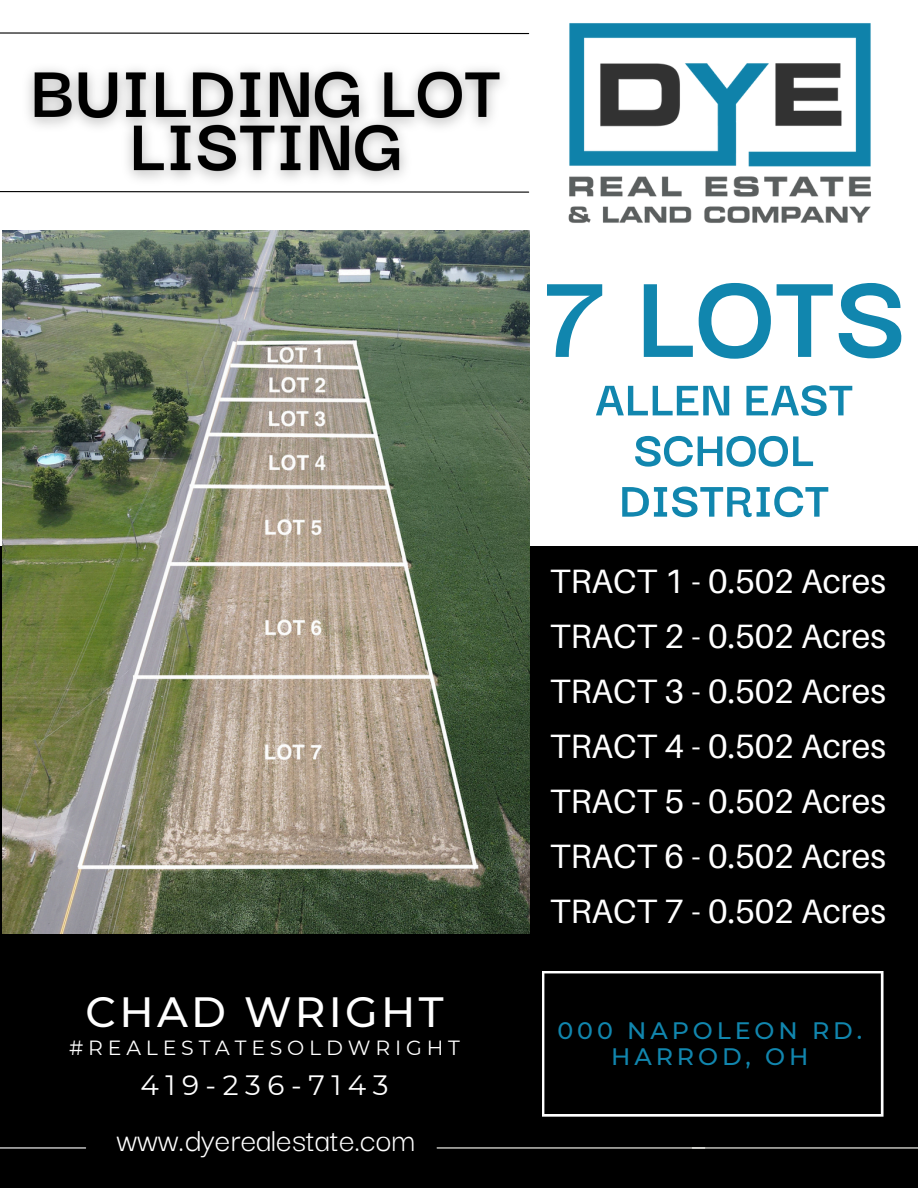
<style>
.page{position:relative;width:918px;height:1188px;background:#fff}
.page>*{position:absolute;margin:0;border:0;box-sizing:border-box;transform-origin:0 0}
.t1{font:700 129px "Darker Grotesque";color:#1186ae}
.t2{font:700 52.5px/50.7px "Darker Grotesque";color:#1186ae;text-align:center}
.t3{font:500 42.3px "Montserrat";letter-spacing:.08em;color:#fff}
.t4{font:35.25px "Darker Grotesque";color:#fff}
.t5{font:33.75px/55.2px "Aileron";color:#fff;text-align:justify}
.t6{font:27.9px "Montserrat";letter-spacing:.235em;color:#fff}
.t7{font:500 23.85px/26.4px "Montserrat";letter-spacing:.165em;color:#1186ae;text-align:center}
.t8{font:20.55px "Montserrat";letter-spacing:.235em;color:#fff}
</style>
<div class="page">
<div style="left:0;top:547px;width:918px;height:641px;background:#000"></div>
<hr style="left:437px;top:1147px;width:268px;height:2px;background:#fffffa">
<hr style="left:0;top:1147px;width:86px;height:2px;background:#fff">
<img style="left:2px;top:230px;width:528px;height:703px">
<img style="left:568px;top:23px;width:303px;height:200px">
<img style="left:28px;top:68px;width:474px;height:112px">
<svg style="left:0;top:32px;width:530px;height:3px"></svg>
<svg style="left:0;top:191px;width:530px;height:2px"></svg>
<svg style="left:542px;top:971px;width:342px;height:146px"></svg>
<hr style="left:692px;top:1147px;width:226px;height:2px;background:#fffffa">
<h3 class="t3" style="left:86px;top:986px;width:359px">CHAD WRIGHT</h3>
<p class="t8" style="left:69px;top:1035px;width:392px">#REALESTATESOLDWRIGHT</p>
<h4 class="t6" style="left:140px;top:1068px;width:250px">419-236-7143</h4>
<p class="t4" style="left:117px;top:1114px;width:300px">www.dyerealestate.com</p>
<h4 class="t1" style="left:541px;top:220px;width:367px">7 LOTS</h4>
<h4 class="t2" style="left:595px;top:370px;width:260px">ALLEN EAST<br>SCHOOL<br>DISTRICT</h4>
<h3 class="t5" style="left:550px;top:552px;width:337px">TRACT 1 - 0.502 Acres TRACT 2 - 0.502 Acres TRACT 3 - 0.502 Acres TRACT 4 - 0.502 Acres TRACT 5 - 0.502 Acres TRACT 6 - 0.502 Acres TRACT 7 - 0.502 Acres</h3>
<h5 class="t7" style="left:557px;top:1017px;width:306px">000 NAPOLEON RD.<br>HARROD, OH</h5>
</div>
